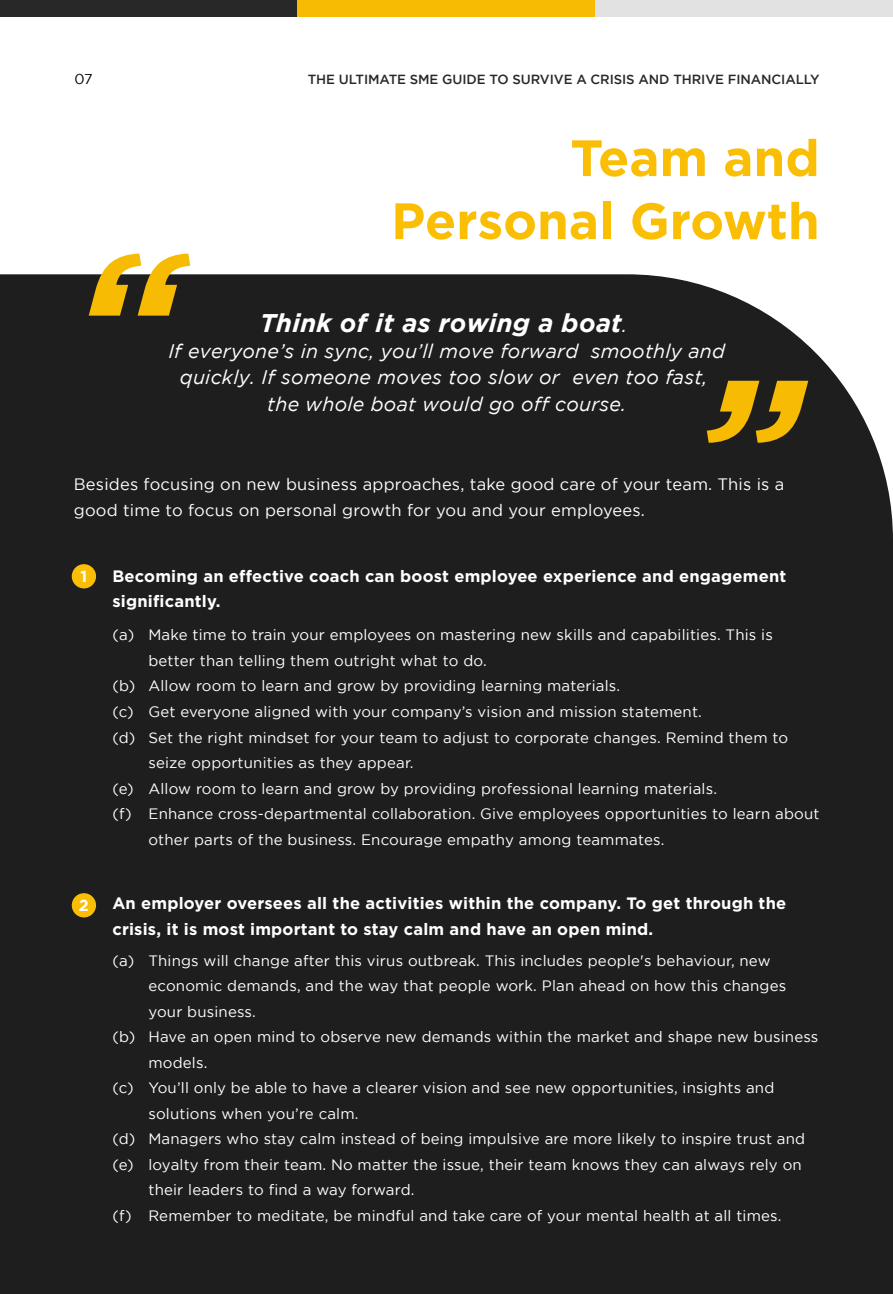
<style>
.page{position:relative;width:893px;height:1294px;background:#fff}
.page>*{position:absolute;margin:0;border:0;box-sizing:border-box;transform-origin:0 0}
.t1{font:italic 700 192.6px "Gotham";color:#f7bb04}
.t2{font:700 51px/63px "Gotham";color:#fabe04;text-align:right}
.t3{font:italic 700 25.5px "Gotham";letter-spacing:.01em;color:#fff}
.t4{font:italic 19.65px/26.4px "Gotham";letter-spacing:.01em;color:#fff;text-align:center}
.t5{font:700 16.5px/25.5px "Gotham";letter-spacing:.01em;color:#fff}
.t6{font:16.5px/25.5px "Gotham";letter-spacing:.01em;color:#fff}
.t7{font:700 16.05px "Gotham";color:#fff}
.t8{font:15px/25.5px "Gotham";letter-spacing:.01em;color:#fff}
.t9{font:14.25px "Gotham";color:#000}
.t10{font:500 13.2px "Gotham";letter-spacing:-.005em;color:#282828}
.s1{font-weight:400;font-size:19.65px}
</style>
<div class="page">
<div style="left:0;top:274px;width:892px;height:1020px;background:#1e1e1e"></div>
<hr style="left:892px;top:0;width:1px;height:1294px;background:#000">
<div style="left:72px;top:564px;width:24px;height:24px;background:#fabe04;border-radius:50%"></div>
<div style="left:72px;top:893px;width:24px;height:24px;background:#fabe04;border-radius:50%"></div>
<div style="left:0;top:0;width:298px;height:16px;background:#282828"></div>
<div style="left:298px;top:0;width:297px;height:16px;background:#f7bb04"></div>
<div style="left:595px;top:0;width:298px;height:16px;background:#e2e2e2"></div>
<p class="t9" style="left:75px;top:71px;width:20px">07</p>
<p class="t10" style="left:308px;top:72px;width:513px">THE ULTIMATE SME GUIDE TO SURVIVE A CRISIS AND THRIVE FINANCIALLY</p>
<h2 class="t2" style="left:391px;top:125px;width:430px">Team and<br>Personal Growth</h2>
<h1 class="t1" style="left:71px;top:210px;width:112px">“</h1>
<h3 class="t3" style="left:260px;top:308px;width:368px">Think of it as rowing a boat<span class="s1">.</span></h3>
<h3 class="t4" style="left:168px;top:338px;width:558px">If everyone’s in sync, you’ll move forward smoothly and quickly. If someone moves too slow or even too fast,</h3>
<h1 class="t1" style="left:692px;top:336px;width:112px">”</h1>
<h3 class="t4" style="left:267px;top:391px;width:360px">the whole boat would go off course.</h3>
<p class="t6" style="left:74px;top:472px;width:712px">Besides focusing on new business approaches, take good care of your team. This is a good time to focus on personal growth for you and your employees.</p>
<p class="t7" style="left:81px;top:567px;width:8px">1</p>
<p class="t7" style="left:79px;top:896px;width:11px">2</p>
<p class="t5" style="left:112px;top:563px;width:675px">Becoming an effective coach can boost employee experience and engagement significantly.</p>
<p class="t8" style="left:148px;top:622px;width:673px">Make time to train your employees on mastering new skills and capabilities. This is better than telling them outright what to do.<br>Allow room to learn and grow by providing learning materials.<br>Get everyone aligned with your company’s vision and mission statement.<br>Set the right mindset for your team to adjust to corporate changes. Remind them to seize opportunities as they appear.<br>Allow room to learn and grow by providing professional learning materials.<br>Enhance cross-departmental collaboration. Give employees opportunities to learn about other parts of the business. Encourage empathy among teammates.</p>
<p class="t8" style="left:112px;top:622px;width:24px">(a)</p>
<p class="t8" style="left:112px;top:673px;width:24px;text-align:justify">(b) (c) (d)</p>
<p class="t8" style="left:112px;top:775px;width:23px">(e) (f)</p>
<p class="t5" style="left:112px;top:890px;width:675px">An employer oversees all the activities within the company. To get through the crisis, it is most important to stay calm and have an open mind.</p>
<p class="t8" style="left:148px;top:947px;width:671px">Things will change after this virus outbreak. This includes people's behaviour, new economic demands, and the way that people work. Plan ahead on how this changes your business.<br>Have an open mind to observe new demands within the market and shape new business models.<br>You’ll only be able to have a clearer vision and see new opportunities, insights and solutions when you’re calm.<br>Managers who stay calm instead of being impulsive are more likely to inspire trust and loyalty from their team. No matter the issue, their team knows they can always rely on their leaders to find a way forward.<br>Remember to meditate, be mindful and take care of your mental health at all times.</p>
<p class="t8" style="left:112px;top:947px;width:24px">(a)</p>
<p class="t8" style="left:112px;top:1024px;width:24px">(b)</p>
<p class="t8" style="left:112px;top:1075px;width:23px">(c)</p>
<p class="t8" style="left:112px;top:1126px;width:24px">(d) (e)</p>
<p class="t8" style="left:112px;top:1202px;width:21px">(f)</p>
</div>
